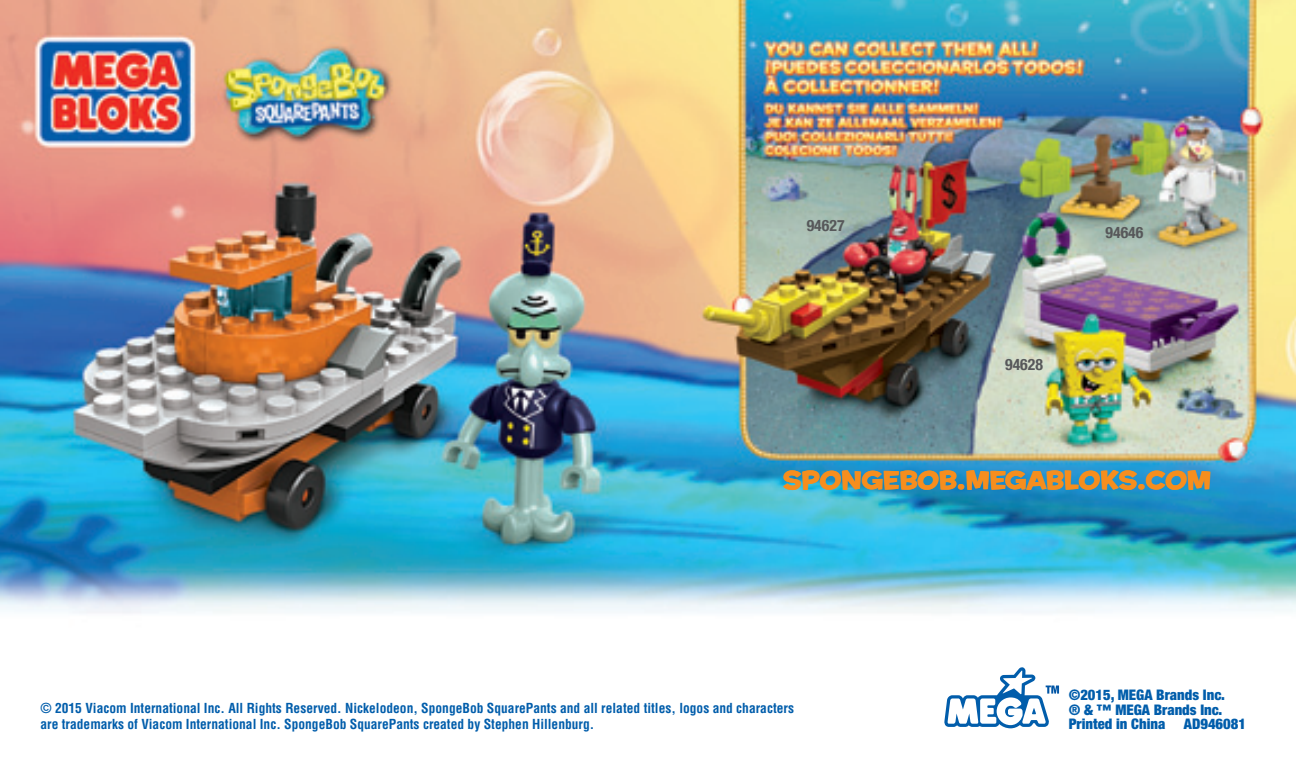
<style>
.page{position:relative;width:1296px;height:770px;background:#fff}
.page>*{position:absolute;margin:0;border:0;box-sizing:border-box;transform-origin:0 0}
.t1{font:24.75px "Housearama Kingpin";color:#f68e1e}
.t2{font:700 condensed 15.75px "Helvetica Neue";color:#57585a}
.t3{font:900 condensed 14.62px/14.6px "Helvetica Neue LT Std";color:#015dab}
.t4{font:700 condensed 13.5px/16.2px "Helvetica";color:#015dab}
</style>
<div class="page">
<img style="left:0;top:0;width:1296px;height:693px">
<svg style="left:942px;top:665px;width:117px;height:64px"></svg>
<p class="t2" style="left:807px;top:215px;width:39px">94627</p>
<p class="t2" style="left:1005px;top:355px;width:39px">94628</p>
<p class="t2" style="left:1106px;top:223px;width:39px">94646</p>
<h1 class="t1" style="left:783px;top:463px;width:429px">spongebob.megabloks.com</h1>
<p class="t4" style="left:40px;top:700px;width:755px">© 2015 Viacom International Inc. All Rights Reserved. Nickelodeon, SpongeBob SquarePants and all related titles, logos and characters are trademarks of Viacom International Inc. SpongeBob SquarePants created by Stephen Hillenburg.</p>
<p class="t3" style="left:1069px;top:687px;width:158px">©2015, MEGA Brands Inc. ® &amp; ™ MEGA Brands Inc.<br>Printed in China</p>
<p class="t3" style="left:1184px;top:716px;width:64px">AD946081</p>
</div>
